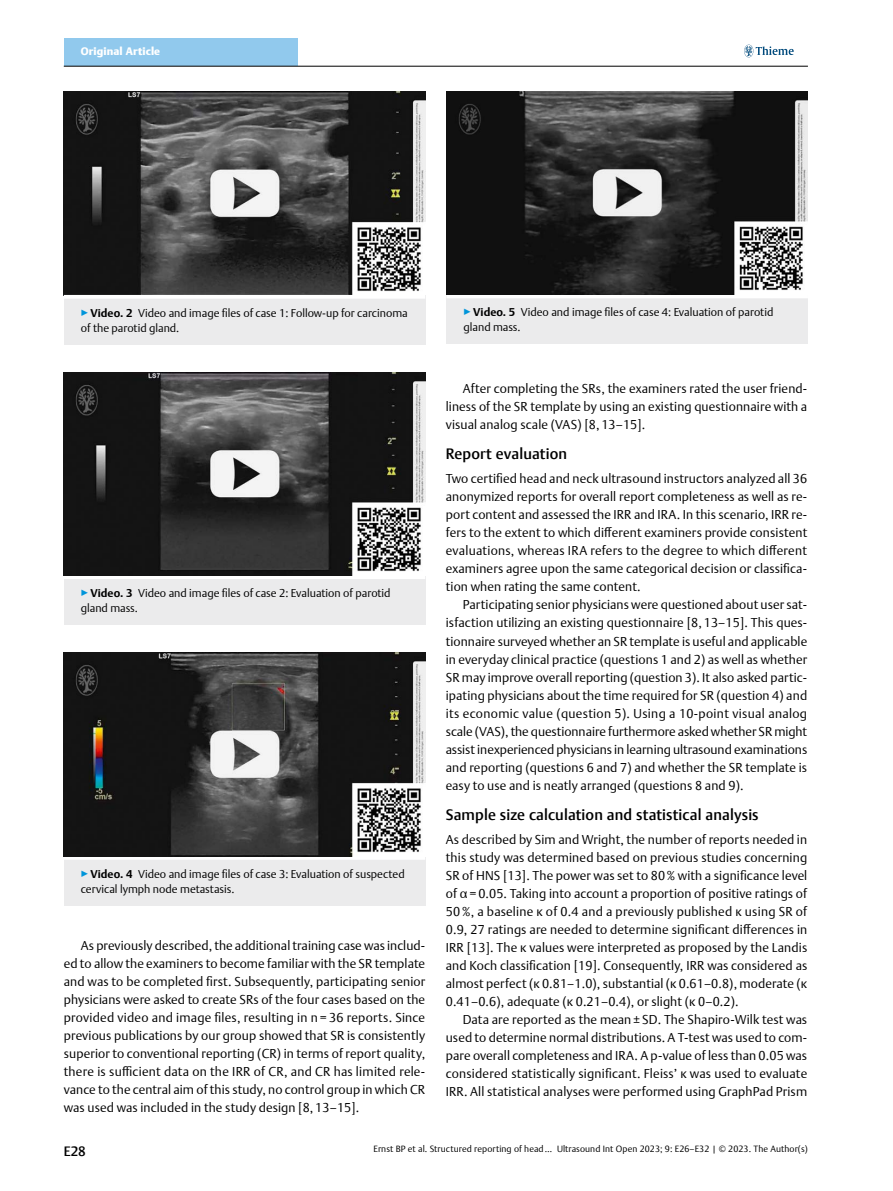
<style>
.page{position:relative;width:893px;height:1191px;background:#fff}
.page>*{position:absolute;margin:0;border:0;box-sizing:border-box;transform-origin:0 0}
.t1{font:500 15px "Thieme Argo 2011";letter-spacing:.01em;color:#000}
.t2{font:500 13.5px "Thieme Argo 2011";color:#000}
.t3{font:300 12.75px/18px "Thieme Argo 2011";letter-spacing:.01em;color:#000;text-align:justify}
.t4{font:300 11.25px/15px "Thieme Argo 2011";color:#000}
.t5{font:900 10.8px "Thieme Argo 2011";letter-spacing:.01em;color:#fff}
.t6{font:300 9px "Thieme Argo 2011";letter-spacing:.01em;color:#000}
.s1{color:#0095da}
.s2{font-weight:700}
</style>
<div class="page">
<div style="left:64px;top:38px;width:234px;height:28px;background:#91c9ed"></div>
<svg style="left:744px;top:45px;width:50px;height:12px"></svg>
<hr style="left:64px;top:66px;width:744px;height:1px;background:#000">
<img style="left:64px;top:92px;width:361px;height:203px">
<div style="left:64px;top:295px;width:361px;height:49px;background:#ebebec"></div>
<hr style="left:64px;top:295px;width:361px;height:4px;background:#fff">
<div style="left:64px;top:575px;width:361px;height:50px;background:#ebebec"></div>
<svg style="left:64px;top:575px;width:361px;height:4px"></svg>
<img style="left:64px;top:372px;width:361px;height:203px">
<div style="left:64px;top:856px;width:361px;height:49px;background:#ebebec"></div>
<hr style="left:64px;top:856px;width:361px;height:3px;background:#fff">
<img style="left:64px;top:653px;width:361px;height:203px">
<div style="left:446px;top:295px;width:362px;height:49px;background:#ebebec"></div>
<hr style="left:446px;top:294px;width:362px;height:4px;background:#fff">
<img style="left:446px;top:91px;width:362px;height:204px">
<p class="t5" style="left:81px;top:44px;width:81px">Original Article</p>
<p class="t4" style="left:81px;top:305px;width:329px"><span class="s1">▶</span><span class="s2">Video. 2</span> Video and image files of case 1: Follow-up for carcinoma of the parotid gland.</p>
<p class="t4" style="left:463px;top:305px;width:311px"><span class="s1">▶</span><span class="s2">Video. 5</span> Video and image files of case 4: Evaluation of parotid gland mass.</p>
<p class="t3" style="left:446px;top:379px;width:363px;text-indent:17px">After completing the SRs, the examiners rated the user friend&shy;liness of the SR template by using an existing questionnaire with a visual analog scale (VAS) [8, 13–15].</p>
<p class="t1" style="left:446px;top:444px;width:123px">Report evaluation</p>
<p class="t3" style="left:446px;top:469px;width:363px">Two certified head and neck ultrasound instructors analyzed all 36 anonymized reports for overall report completeness as well as re&shy;port content and assessed the IRR and IRA. In this scenario, IRR re&shy;fers to the extent to which different examiners provide consistent evaluations, whereas IRA refers to the degree to which different examiners agree upon the same categorical decision or classifica&shy;tion when rating the same content.</p>
<p class="t3" style="left:446px;top:595px;width:363px;text-indent:17px">Participating senior physicians were questioned about user sat&shy;isfaction utilizing an existing questionnaire [8, 13–15]. This ques&shy;tionnaire surveyed whether an SR template is useful and applicable in everyday clinical practice (questions 1 and 2) as well as whether SR may improve overall reporting (question 3). It also asked partic&shy;ipating physicians about the time required for SR (question 4) and its economic value (question 5). Using a 10-point visual analog scale (VAS), the questionnaire furthermore asked whether SR might assist inexperienced physicians in learning ultrasound examinations and reporting (questions 6 and 7) and whether the SR template is easy to use and is neatly arranged (questions 8 and 9).</p>
<p class="t1" style="left:446px;top:804px;width:314px">Sample size calculation and statistical analysis</p>
<p class="t3" style="left:446px;top:829px;width:363px">As described by Sim and Wright, the number of reports needed in this study was determined based on previous studies concerning SR of HNS [13]. The power was set to 80% with a significance level of α= 0.05. Taking into account a proportion of positive ratings of 50%, a baseline κ of 0.4 and a previously published κ using SR of 0.9, 27 ratings are needed to determine significant differences in IRR [13]. The κ values were interpreted as proposed by the Landis and Koch classification [19]. Consequently, IRR was considered as almost perfect (κ 0.81–1.0), substantial (κ 0.61–0.8), moderate (κ 0.41–0.6), adequate (κ 0.21–0.4), or slight (κ 0–0.2).</p>
<p class="t3" style="left:446px;top:1009px;width:363px;text-indent:17px">Data are reported as the mean ± SD. The Shapiro-Wilk test was used to determine normal distributions. A T-test was used to com&shy;pare overall completeness and IRA. A p-value of less than 0.05 was considered statistically significant. Fleiss’ κ was used to evaluate IRR. All statistical analyses were performed using GraphPad Prism</p>
<p class="t4" style="left:81px;top:585px;width:311px"><span class="s1">▶</span><span class="s2">Video. 3</span> Video and image files of case 2: Evaluation of parotid gland mass.</p>
<p class="t4" style="left:81px;top:866px;width:325px"><span class="s1">▶</span><span class="s2">Video. 4</span> Video and image files of case 3: Evaluation of suspected cervical lymph node metastasis.</p>
<p class="t3" style="left:64px;top:935px;width:363px;text-indent:17px">As previously described, the additional training case was includ&shy;ed to allow the examiners to become familiar with the SR template and was to be completed first. Subsequently, participating senior physicians were asked to create SRs of the four cases based on the provided video and image files, resulting in n = 36 reports. Since previous publications by our group showed that SR is consistently superior to conventional reporting (CR) in terms of report quality, there is sufficient data on the IRR of CR, and CR has limited rele&shy;vance to the central aim of this study, no control group in which CR was used was included in the study design [8, 13–15].</p>
<p class="t2" style="left:64px;top:1142px;width:24px">E28</p>
<p class="t6" style="left:373px;top:1143px;width:436px">Ernst BP et al. Structured reporting of head … Ultrasound Int Open 2023; 9: E26–E32 | © 2023. The Author(s)</p>
</div>
